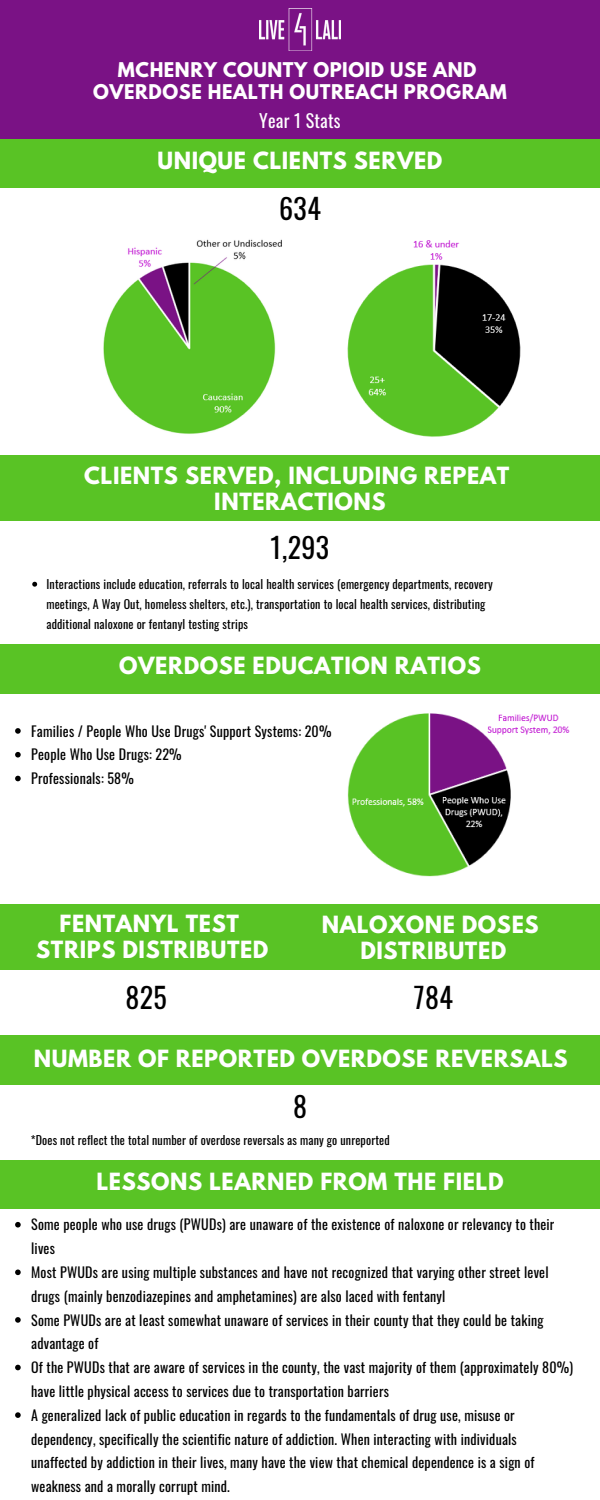
<style>
.page{position:relative;width:600px;height:1500px;background:#fff}
.page>*{position:absolute;margin:0;border:0;box-sizing:border-box;transform-origin:0 0}
.t1{font:28px "Oswald";letter-spacing:.015em;color:#000}
.t2{font:700 21px/25.9px "League Spartan";letter-spacing:.03em;color:#fff;text-align:center}
.t3{font:700 18px/22.4px "League Spartan";letter-spacing:.03em;color:#fff;text-align:center}
.t4{font:18px "Oswald";letter-spacing:.01em;color:#fff}
.t5{font:14px/23.8px "Oswald";letter-spacing:.015em;color:#000}
.t6{font:12px/20.3px "Oswald";letter-spacing:.015em;color:#000}
</style>
<div class="page">
<div style="left:0;top:0;width:600px;height:139px;background:#7a1285"></div>
<div style="left:0;top:139px;width:600px;height:49px;background:#59c325"></div>
<div style="left:0;top:455px;width:600px;height:66px;background:#59c325"></div>
<svg style="left:32px;top:582px;width:5px;height:5px"></svg>
<div style="left:0;top:644px;width:600px;height:50px;background:#59c325"></div>
<div style="left:0;top:904px;width:600px;height:67px;background:#59c325"></div>
<img style="left:259px;top:9px;width:82px;height:41px">
<div style="left:0;top:1035px;width:600px;height:50px;background:#59c325"></div>
<img style="left:103px;top:239px;width:179px;height:195px">
<img style="left:347px;top:240px;width:174px;height:197px">
<div style="left:0;top:1161px;width:600px;height:48px;background:#59c325"></div>
<svg style="left:15px;top:1222px;width:6px;height:6px"></svg>
<svg style="left:15px;top:1270px;width:6px;height:5px"></svg>
<svg style="left:15px;top:1317px;width:6px;height:6px"></svg>
<svg style="left:15px;top:1365px;width:6px;height:5px"></svg>
<svg style="left:15px;top:1412px;width:6px;height:6px"></svg>
<svg style="left:15px;top:728px;width:6px;height:6px"></svg>
<svg style="left:15px;top:752px;width:6px;height:6px"></svg>
<svg style="left:15px;top:776px;width:6px;height:5px"></svg>
<img style="left:347px;top:713px;width:223px;height:164px">
<p class="t3" style="left:93px;top:61px;width:415px">MCHENRY COUNTY OPIOID USE AND<br>OVERDOSE HEALTH OUTREACH PROGRAM</p>
<p class="t4" style="left:259px;top:107px;width:83px">Year 1 Stats</p>
<h2 class="t2" style="left:158px;top:150px;width:286px">UNIQUE CLIENTS SERVED</h2>
<h1 class="t1" style="left:279px;top:187px;width:43px">634</h1>
<h2 class="t2" style="left:84px;top:465px;width:427px">CLIENTS SERVED, INCLUDING REPEAT<br>INTERACTIONS</h2>
<h1 class="t1" style="left:271px;top:525px;width:60px">1,293</h1>
<p class="t6" style="left:46px;top:573px;width:448px">Interactions include education, referrals to local health services (emergency departments, recovery meetings, A Way Out, homeless shelters, etc.), transportation to local health services, distributing additional naloxone or fentanyl testing strips</p>
<h2 class="t2" style="left:119px;top:655px;width:363px">OVERDOSE EDUCATION RATIOS</h2>
<p class="t5" style="left:31px;top:718px;width:302px">Families / People Who Use Drugs' Support Systems: 20%<br>People Who Use Drugs: 22%<br>Professionals: 58%</p>
<h2 class="t2" style="left:36px;top:914px;width:234px">FENTANYL TEST<br>STRIPS DISTRIBUTED</h2>
<h1 class="t1" style="left:125px;top:976px;width:43px">825</h1>
<h2 class="t2" style="left:322px;top:914px;width:218px">NALOXONE DOSES<br>DISTRIBUTED</h2>
<h1 class="t1" style="left:414px;top:976px;width:41px">784</h1>
<h2 class="t2" style="left:34px;top:1049px;width:535px">NUMBER OF REPORTED OVERDOSE REVERSALS</h2>
<h1 class="t1" style="left:293px;top:1085px;width:15px">8</h1>
<p class="t6" style="left:31px;top:1129px;width:360px">*Does not reflect the total number of overdose reversals as many go unreported</p>
<h2 class="t2" style="left:96px;top:1171px;width:409px">LESSONS LEARNED FROM THE FIELD</h2>
<p class="t5" style="left:31px;top:1212px;width:543px">Some people who use drugs (PWUDs) are unaware of the existence of naloxone or relevancy to their lives<br>Most PWUDs are using multiple substances and have not recognized that varying other street level drugs (mainly benzodiazepines and amphetamines) are also laced with fentanyl<br>Some PWUDs are at least somewhat unaware of services in their county that they could be taking advantage of<br>Of the PWUDs that are aware of services in the county, the vast majority of them (approximately 80%) have little physical access to services due to transportation barriers<br>A generalized lack of public education in regards to the fundamentals of drug use, misuse or dependency, specifically the scientific nature of addiction. When interacting with individuals unaffected by addiction in their lives, many have the view that chemical dependence is a sign of weakness and a morally corrupt mind.</p>
</div>
